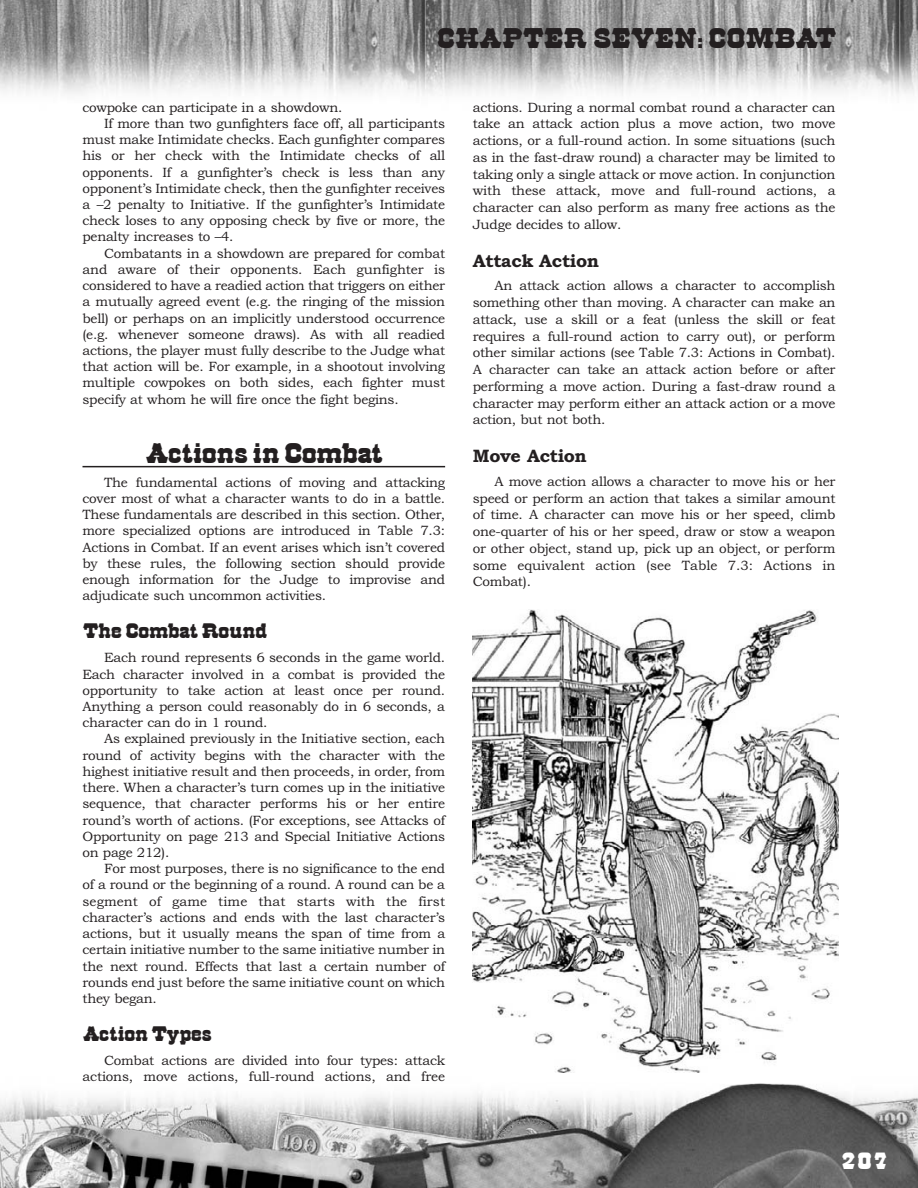
<style>
.page{position:relative;width:918px;height:1188px;background:#fff}
.page>*{position:absolute;margin:0;border:0;box-sizing:border-box;transform-origin:0 0}
.t1{font:28.5px "Rodding";letter-spacing:-.01em;color:#231f20}
.t2{font:24px "Rodding";color:#fff}
.t3{font:21px "Rodding";letter-spacing:-.02em;color:#231f20}
.t4{font:700 18px "Bookman Old Style";letter-spacing:-.02em;color:#231f20}
.t5{font:13.5px/16.2px "Bookman Old Style";letter-spacing:-.02em;color:#231f20;text-align:justify}
</style>
<div class="page">
<img style="left:0;top:1083px;width:918px;height:105px">
<img style="left:0;top:0;width:918px;height:95px">
<hr style="left:82px;top:466px;width:363px;height:1px;background:#231f20">
<img style="left:472px;top:609px;width:366px;height:463px">
<h1 class="t1" style="left:436px;top:28px;width:401px">CHAPTER SEVEN: COMBAT</h1>
<p class="t5" style="left:82px;top:100px;width:261px">cowpoke can participate in a showdown.</p>
<p class="t5" style="left:104px;top:116px;width:343px">If more than two gunfighters face off, all participants</p>
<p class="t5" style="left:82px;top:133px;width:364px">must make Intimidate checks. Each gunfighter compares</p>
<p class="t5" style="left:82px;top:149px;width:364px">his or her check with the Intimidate checks of all</p>
<p class="t5" style="left:82px;top:165px;width:364px">opponents. If a gunfighter’s check is less than any</p>
<p class="t5" style="left:82px;top:181px;width:364px">opponent’s Intimidate check, then the gunfighter receives</p>
<p class="t5" style="left:82px;top:198px;width:364px">a –2 penalty to Initiative. If the gunfighter’s Intimidate</p>
<p class="t5" style="left:82px;top:214px;width:364px">check loses to any opposing check by five or more, the</p>
<p class="t5" style="left:82px;top:230px;width:153px">penalty increases to –4.</p>
<p class="t5" style="left:104px;top:246px;width:343px">Combatants in a showdown are prepared for combat</p>
<p class="t5" style="left:82px;top:262px;width:364px">and aware of their opponents. Each gunfighter is</p>
<p class="t5" style="left:82px;top:279px;width:364px">considered to have a readied action that triggers on either</p>
<p class="t5" style="left:82px;top:295px;width:364px">a mutually agreed event (e.g. the ringing of the mission</p>
<p class="t5" style="left:82px;top:311px;width:364px">bell) or perhaps on an implicitly understood occurrence</p>
<p class="t5" style="left:82px;top:327px;width:364px">(e.g. whenever someone draws). As with all readied</p>
<p class="t5" style="left:82px;top:344px;width:364px">actions, the player must fully describe to the Judge what</p>
<p class="t5" style="left:82px;top:360px;width:364px">that action will be. For example, in a shootout involving</p>
<p class="t5" style="left:82px;top:376px;width:364px">multiple cowpokes on both sides, each fighter must</p>
<p class="t5" style="left:82px;top:392px;width:318px">specify at whom he will fire once the fight begins.</p>
<h1 class="t1" style="left:145px;top:443px;width:239px">Actions in Combat</h1>
<p class="t5" style="left:82px;top:475px;width:364px;text-indent:22px">The fundamental actions of moving and attacking cover most of what a character wants to do in a battle.<br>These fundamentals are described in this section. Other, more specialized options are introduced in Table 7.3:<br>Actions in Combat. If an event arises which isn’t covered by these rules, the following section should provide enough information for the Judge to improvise and adjudicate such uncommon activities.</p>
<h3 class="t3" style="left:82px;top:623px;width:186px">The Combat Round</h3>
<p class="t5" style="left:82px;top:651px;width:364px;text-indent:22px">Each round represents 6 seconds in the game world.<br>Each character involved in a combat is provided the opportunity to take action at least once per round.<br>Anything a person could reasonably do in 6 seconds, a character can do in 1 round.</p>
<p class="t5" style="left:82px;top:732px;width:364px;text-indent:22px">As explained previously in the Initiative section, each round of activity begins with the character with the highest initiative result and then proceeds, in order, from there. When a character’s turn comes up in the initiative sequence, that character performs his or her entire round’s worth of actions. (For exceptions, see Attacks of Opportunity on page 213 and Special Initiative Actions on page 212).</p>
<p class="t5" style="left:82px;top:862px;width:364px;text-indent:22px">For most purposes, there is no significance to the end of a round or the beginning of a round. A round can be a segment of game time that starts with the first character’s actions and ends with the last character’s actions, but it usually means the span of time from a certain initiative number to the same initiative number in the next round. Effects that last a certain number of rounds end just before the same initiative count on which they began.</p>
<h3 class="t3" style="left:82px;top:1026px;width:130px">Action Types</h3>
<p class="t5" style="left:82px;top:1054px;width:364px;text-align:right">Combat actions are divided into four types: attack actions, move actions, full-round actions, and free</p>
<p class="t5" style="left:473px;top:100px;width:364px;line-height:16.8px">actions. During a normal combat round a character can take an attack action plus a move action, two move actions, or a full-round action. In some situations (such as in the fast-draw round) a character may be limited to taking only a single attack or move action. In conjunction with these attack, move and full-round actions, a character can also perform as many free actions as the Judge decides to allow.</p>
<h3 class="t4" style="left:473px;top:254px;width:128px">Attack Action</h3>
<p class="t5" style="left:473px;top:279px;width:364px;line-height:16.8px;text-indent:22px">An attack action allows a character to accomplish something other than moving. A character can make an attack, use a skill or a feat (unless the skill or feat requires a full-round action to carry out), or perform other similar actions (see Table 7.3: Actions in Combat).<br>A character can take an attack action before or after performing a move action. During a fast-draw round a character may perform either an attack action or a move action, but not both.</p>
<h3 class="t4" style="left:473px;top:450px;width:116px">Move Action</h3>
<p class="t5" style="left:473px;top:474px;width:364px;line-height:16.8px;text-indent:22px">A move action allows a character to move his or her speed or perform an action that takes a similar amount of time. A character can move his or her speed, climb one-quarter of his or her speed, draw or stow a weapon or other object, stand up, pick up an object, or perform some equivalent action (see Table 7.3: Actions in Combat).</p>
<h2 class="t2" style="left:840px;top:1152px;width:50px">207</h2>
</div>
